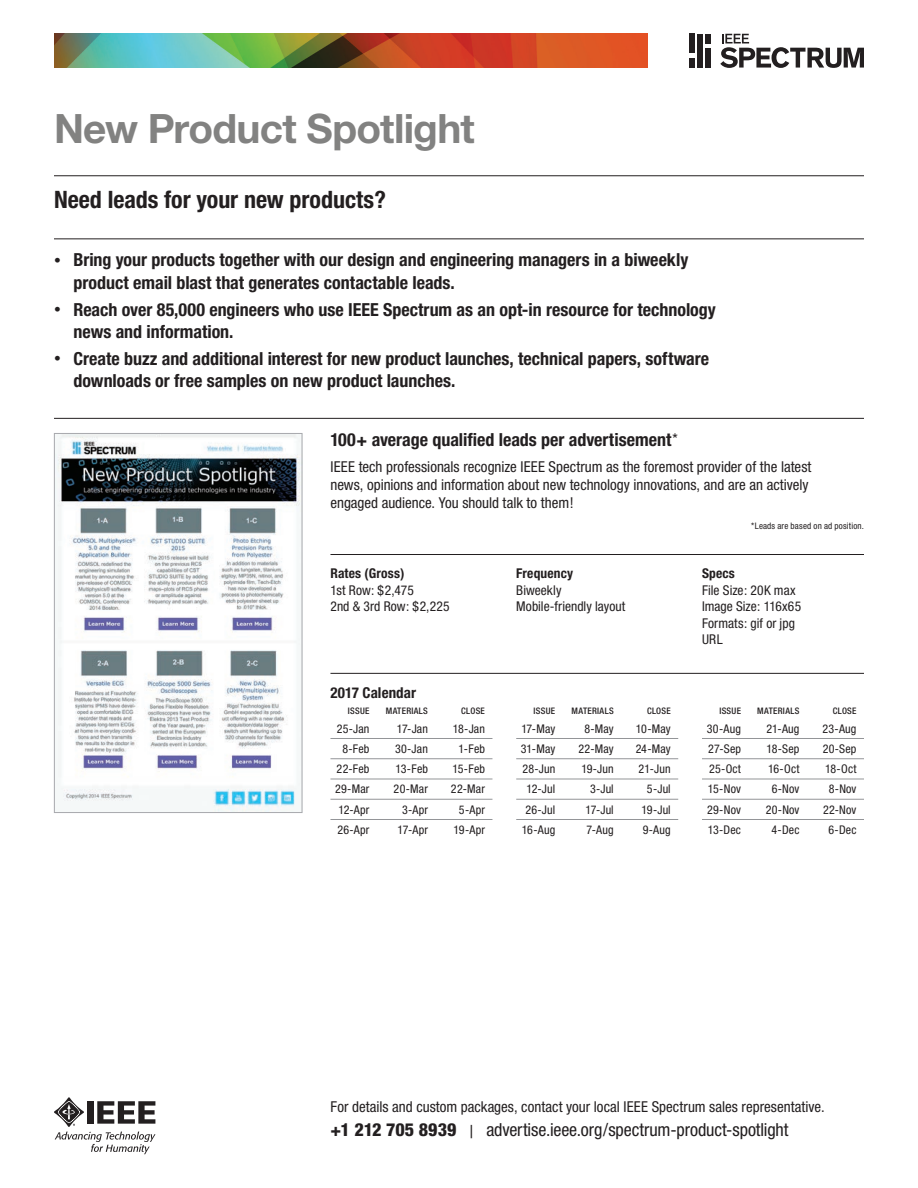
<style>
.page{position:relative;width:918px;height:1188px;background:#fff}
.page>*{position:absolute;margin:0;border:0;box-sizing:border-box;transform-origin:0 0}
.t1{font:700 40.5px "Helvetica Neue";letter-spacing:-.02em;color:#828281}
.t2{font:700 condensed 24px "Helvetica Neue";color:#231f20}
.t3{font:700 condensed 18px/22.5px "Helvetica Neue";color:#231f20}
.t4{font:condensed 18px "Helvetica Neue";letter-spacing:-.005em;color:#231f20}
.t5{font:condensed 15px/18px "Helvetica Neue";color:#231f20}
.t6{font:700 condensed 15px "Helvetica Neue";letter-spacing:.005em;color:#231f20}
.t7{font:condensed 13.5px/16.5px "Helvetica Neue";letter-spacing:.005em;color:#231f20}
.t8{font:condensed 12px "Helvetica Neue";letter-spacing:.015em;color:#231f20}
.t9{font:500 condensed 9px "Helvetica Neue";letter-spacing:.03em;color:#231f20}
.t10{font:condensed 9px "Helvetica Neue";letter-spacing:.02em;color:#231f20}
.s1{font-size:13.5px}
.s2{font-weight:400;font-size:15px}
.s3{font-weight:700}
.s4{font-weight:800}
</style>
<div class="page">
<div style="left:689px;top:34px;width:6px;height:19px;background:#231f20"></div>
<div style="left:689px;top:58px;width:6px;height:10px;background:#231f20"></div>
<div style="left:705px;top:48px;width:6px;height:20px;background:#231f20"></div>
<div style="left:705px;top:34px;width:6px;height:9px;background:#231f20"></div>
<div style="left:697px;top:34px;width:6px;height:34px;background:#231f20"></div>
<svg style="left:720px;top:34px;width:144px;height:34px"></svg>
<img style="left:56px;top:435px;width:244px;height:376px">
<div style="left:54px;top:433px;width:248px;height:380px;border:1px solid #a8a9ad"></div>
<svg style="left:54px;top:1097px;width:101px;height:57px"></svg>
<img style="left:54px;top:34px;width:594px;height:34px">
<hr style="left:54px;top:239px;width:810px;height:1px;background:#231f20">
<hr style="left:54px;top:176px;width:810px;height:1px;background:#231f20">
<hr style="left:54px;top:418px;width:810px;height:1px;background:#231f20">
<hr style="left:330px;top:554px;width:534px;height:1px;background:#231f20">
<hr style="left:330px;top:738px;width:162px;height:1px;background:#939598">
<hr style="left:330px;top:758px;width:162px;height:1px;background:#939598">
<hr style="left:330px;top:779px;width:162px;height:1px;background:#939598">
<hr style="left:330px;top:799px;width:162px;height:1px;background:#939598">
<hr style="left:330px;top:819px;width:162px;height:1px;background:#939598">
<hr style="left:516px;top:738px;width:162px;height:1px;background:#939598">
<hr style="left:516px;top:758px;width:162px;height:1px;background:#939598">
<hr style="left:516px;top:779px;width:162px;height:1px;background:#939598">
<hr style="left:516px;top:799px;width:162px;height:1px;background:#939598">
<hr style="left:516px;top:819px;width:162px;height:1px;background:#939598">
<hr style="left:702px;top:738px;width:162px;height:1px;background:#939598">
<hr style="left:702px;top:758px;width:162px;height:1px;background:#939598">
<hr style="left:702px;top:779px;width:162px;height:1px;background:#939598">
<hr style="left:702px;top:799px;width:162px;height:1px;background:#939598">
<hr style="left:702px;top:819px;width:162px;height:1px;background:#939598">
<hr style="left:330px;top:673px;width:534px;height:1px;background:#231f20">
<p class="t1" style="left:54px;top:104px;width:422px">New Product Spotlight</p>
<p class="t2" style="left:54px;top:185px;width:333px">Need leads for your new products?</p>
<p class="t3" style="left:74px;top:248px;width:616px;text-indent:-20px"><span class="s1">•</span> Bring your products together with our design and engineering managers in a biweekly product email blast that generates contactable leads.</p>
<p class="t3" style="left:73px;top:298px;width:644px;text-indent:-19px"><span class="s1">•</span> Reach over 85,000 engineers who use IEEE Spectrum as an opt-in resource for technology news and information.</p>
<p class="t3" style="left:73px;top:347px;width:637px;text-indent:-19px"><span class="s1">•</span> Create buzz and additional interest for new product launches, technical papers, software downloads or free samples on new product launches.</p>
<p class="t3" style="left:330px;top:428px;width:349px">100+ average qualified leads per advertisement<span class="s2">*</span></p>
<p class="t5" style="left:330px;top:458px;width:483px">IEEE tech professionals recognize IEEE Spectrum as the foremost provider of the latest news, opinions and information about new technology innovations, and are an actively engaged audience. You should talk to them!</p>
<p class="t10" style="left:751px;top:520px;width:114px">*Leads are based on ad position.</p>
<p class="t7" style="left:330px;top:565px;width:121px"><span class="s3">Rates (Gross)<br></span>1st Row: $2,475<br>2nd &amp; 3rd Row: $2,225</p>
<p class="t7" style="left:516px;top:565px;width:111px"><span class="s3">Frequency<br></span>Biweekly<br>Mobile-friendly layout</p>
<p class="t7" style="left:702px;top:565px;width:101px"><span class="s3">Specs<br></span>File Size: 20K max<br>Image Size: 116x65<br>Formats: gif or jpg<br>URL</p>
<p class="t6" style="left:330px;top:684px;width:87px">2017 Calendar</p>
<p class="t9" style="left:348px;top:705px;width:23px">ISSUE</p>
<p class="t9" style="left:386px;top:705px;width:44px">MATERIALS</p>
<p class="t9" style="left:461px;top:705px;width:25px">CLOSE</p>
<p class="t9" style="left:534px;top:705px;width:23px">ISSUE</p>
<p class="t9" style="left:572px;top:705px;width:44px">MATERIALS</p>
<p class="t9" style="left:647px;top:705px;width:25px">CLOSE</p>
<p class="t9" style="left:719px;top:705px;width:23px">ISSUE</p>
<p class="t9" style="left:757px;top:705px;width:44px">MATERIALS</p>
<p class="t9" style="left:833px;top:705px;width:25px">CLOSE</p>
<p class="t8" style="left:337px;top:721px;width:34px">25-Jan</p>
<p class="t8" style="left:397px;top:721px;width:33px">17-Jan</p>
<p class="t8" style="left:453px;top:721px;width:34px">18-Jan</p>
<p class="t8" style="left:342px;top:742px;width:29px">8-Feb</p>
<p class="t8" style="left:395px;top:742px;width:34px">30-Jan</p>
<p class="t8" style="left:459px;top:742px;width:28px">1-Feb</p>
<p class="t8" style="left:337px;top:762px;width:34px">22-Feb</p>
<p class="t8" style="left:396px;top:762px;width:34px">13-Feb</p>
<p class="t8" style="left:453px;top:762px;width:34px">15-Feb</p>
<p class="t8" style="left:335px;top:782px;width:36px">29-Mar</p>
<p class="t8" style="left:394px;top:782px;width:36px">20-Mar</p>
<p class="t8" style="left:451px;top:782px;width:35px">22-Mar</p>
<p class="t8" style="left:338px;top:802px;width:33px">12-Apr</p>
<p class="t8" style="left:402px;top:802px;width:27px">3-Apr</p>
<p class="t8" style="left:459px;top:802px;width:28px">5-Apr</p>
<p class="t8" style="left:337px;top:823px;width:34px">26-Apr</p>
<p class="t8" style="left:397px;top:823px;width:32px">17-Apr</p>
<p class="t8" style="left:453px;top:823px;width:33px">19-Apr</p>
<p class="t8" style="left:521px;top:721px;width:35px">17-May</p>
<p class="t8" style="left:584px;top:721px;width:31px">8-May</p>
<p class="t8" style="left:636px;top:721px;width:36px">10-May</p>
<p class="t8" style="left:521px;top:742px;width:36px">31-May</p>
<p class="t8" style="left:579px;top:742px;width:37px">22-May</p>
<p class="t8" style="left:636px;top:742px;width:37px">24-May</p>
<p class="t8" style="left:522px;top:762px;width:34px">28-Jun</p>
<p class="t8" style="left:581px;top:762px;width:34px">19-Jun</p>
<p class="t8" style="left:639px;top:762px;width:34px">21-Jun</p>
<p class="t8" style="left:526px;top:782px;width:30px">12-Jul</p>
<p class="t8" style="left:590px;top:782px;width:25px">3-Jul</p>
<p class="t8" style="left:647px;top:782px;width:25px">5-Jul</p>
<p class="t8" style="left:525px;top:802px;width:31px">26-Jul</p>
<p class="t8" style="left:586px;top:802px;width:30px">17-Jul</p>
<p class="t8" style="left:642px;top:802px;width:31px">19-Jul</p>
<p class="t8" style="left:522px;top:823px;width:35px">16-Aug</p>
<p class="t8" style="left:587px;top:823px;width:29px">7-Aug</p>
<p class="t8" style="left:643px;top:823px;width:30px">9-Aug</p>
<p class="t8" style="left:707px;top:721px;width:36px">30-Aug</p>
<p class="t8" style="left:766px;top:721px;width:35px">21-Aug</p>
<p class="t8" style="left:823px;top:721px;width:35px">23-Aug</p>
<p class="t8" style="left:708px;top:742px;width:34px">27-Sep</p>
<p class="t8" style="left:766px;top:742px;width:35px">18-Sep</p>
<p class="t8" style="left:823px;top:742px;width:35px">20-Sep</p>
<p class="t8" style="left:709px;top:762px;width:33px">25-Oct</p>
<p class="t8" style="left:768px;top:762px;width:33px">16-Oct</p>
<p class="t8" style="left:825px;top:762px;width:33px">18-Oct</p>
<p class="t8" style="left:708px;top:782px;width:35px">15-Nov</p>
<p class="t8" style="left:772px;top:782px;width:29px">6-Nov</p>
<p class="t8" style="left:829px;top:782px;width:29px">8-Nov</p>
<p class="t8" style="left:707px;top:802px;width:35px">29-Nov</p>
<p class="t8" style="left:766px;top:802px;width:35px">20-Nov</p>
<p class="t8" style="left:823px;top:802px;width:35px">22-Nov</p>
<p class="t8" style="left:708px;top:823px;width:35px">13-Dec</p>
<p class="t8" style="left:772px;top:823px;width:29px">4-Dec</p>
<p class="t8" style="left:829px;top:823px;width:29px">6-Dec</p>
<p class="t5" style="left:330px;top:1098px;width:496px">For details and custom packages, contact your local IEEE Spectrum sales representative.</p>
<p class="t4" style="left:330px;top:1120px;width:460px"><span class="s4">+1 212 705 8939</span> | advertise.ieee.org/spectrum-product-spotlight</p>
</div>
